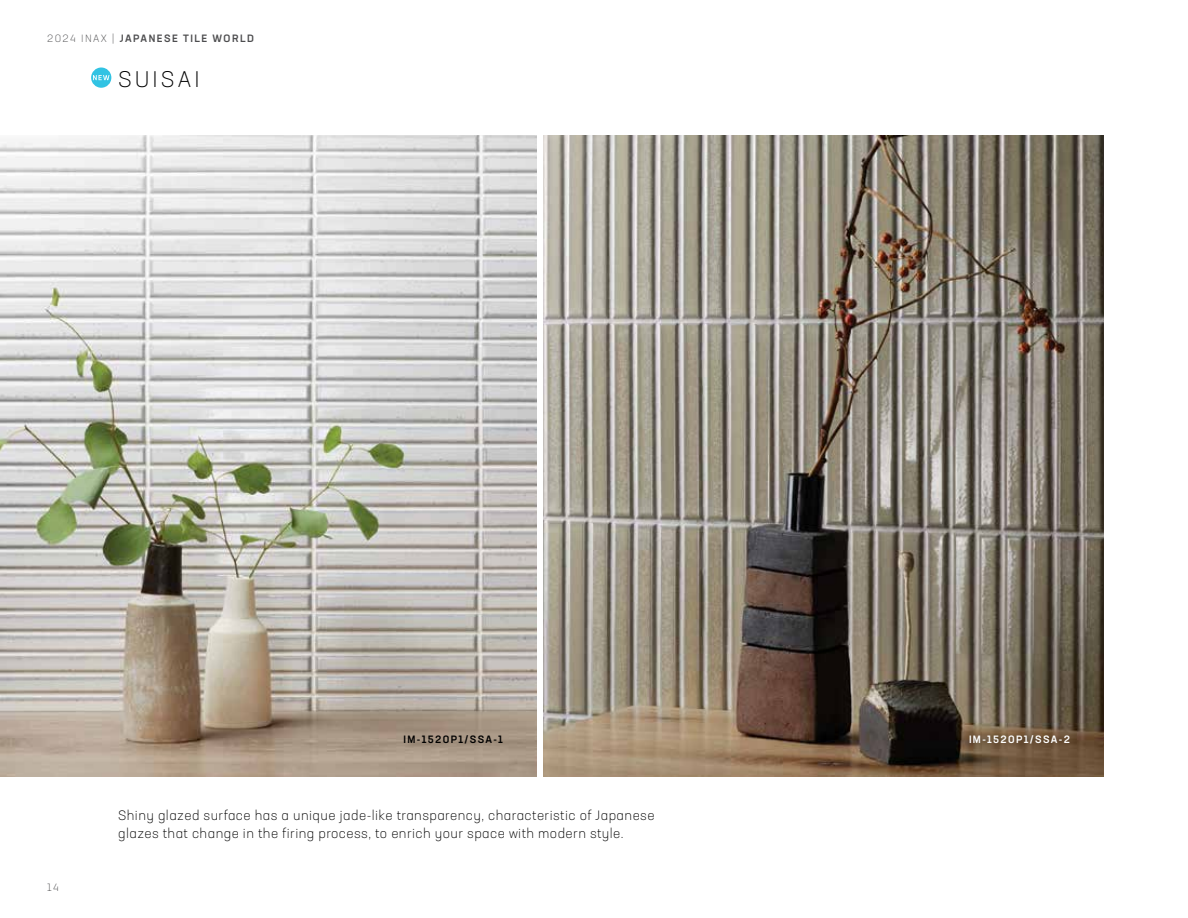
<style>
.page{position:relative;width:1188px;height:918px;background:#fff}
.page>*{position:absolute;margin:0;border:0;box-sizing:border-box;transform-origin:0 0}
.t1{font:300 22.5px "Neusa Next Pro";letter-spacing:.14em;color:#000}
.t2{font:300 13.5px/18px "Neusa Next Pro";letter-spacing:.03em;color:#000}
.t3{font:300 10.5px "Neusa Next Pro";letter-spacing:.13em;color:#4d4d4f}
.t4{font:500 10.5px "Neusa Next Pro";letter-spacing:.13em;color:#000}
.t5{font:500 10.5px "Neusa Next Pro";letter-spacing:.13em;color:#fff}
.t6{font:500 10.5px "Neusa Next Pro";letter-spacing:.14em;color:#4d4d4f}
.s1{font-weight:500}
</style>
<div class="page">
<img style="left:543px;top:135px;width:561px;height:641px">
<div style="left:91px;top:68px;width:20px;height:20px;background:#31c3e3;border-radius:50%"></div>
<svg style="left:93px;top:75px;width:16px;height:5px"></svg>
<img style="left:0;top:135px;width:537px;height:641px">
<p class="t3" style="left:47px;top:32px;width:118px">2024 INAX | <span class="s1">JAPANESE</span></p>
<p class="t6" style="left:183px;top:31px;width:7px">TILE</p>
<p class="t6" style="left:213px;top:31px;width:43px">WORLD</p>
<h1 class="t1" style="left:118px;top:65px;width:83px">SUISAI</h1>
<p class="t4" style="left:404px;top:732px;width:101px">IM-1520P1/SSA-1</p>
<p class="t5" style="left:969px;top:732px;width:102px">IM-1520P1/SSA-2</p>
<p class="t3" style="left:47px;top:881px;width:13px">14</p>
<p class="t2" style="left:118px;top:807px;width:538px">Shiny glazed surface has a unique jade-like transparency, characteristic of Japanese glazes that change in the firing process, to enrich your space with modern style.</p>
</div>
